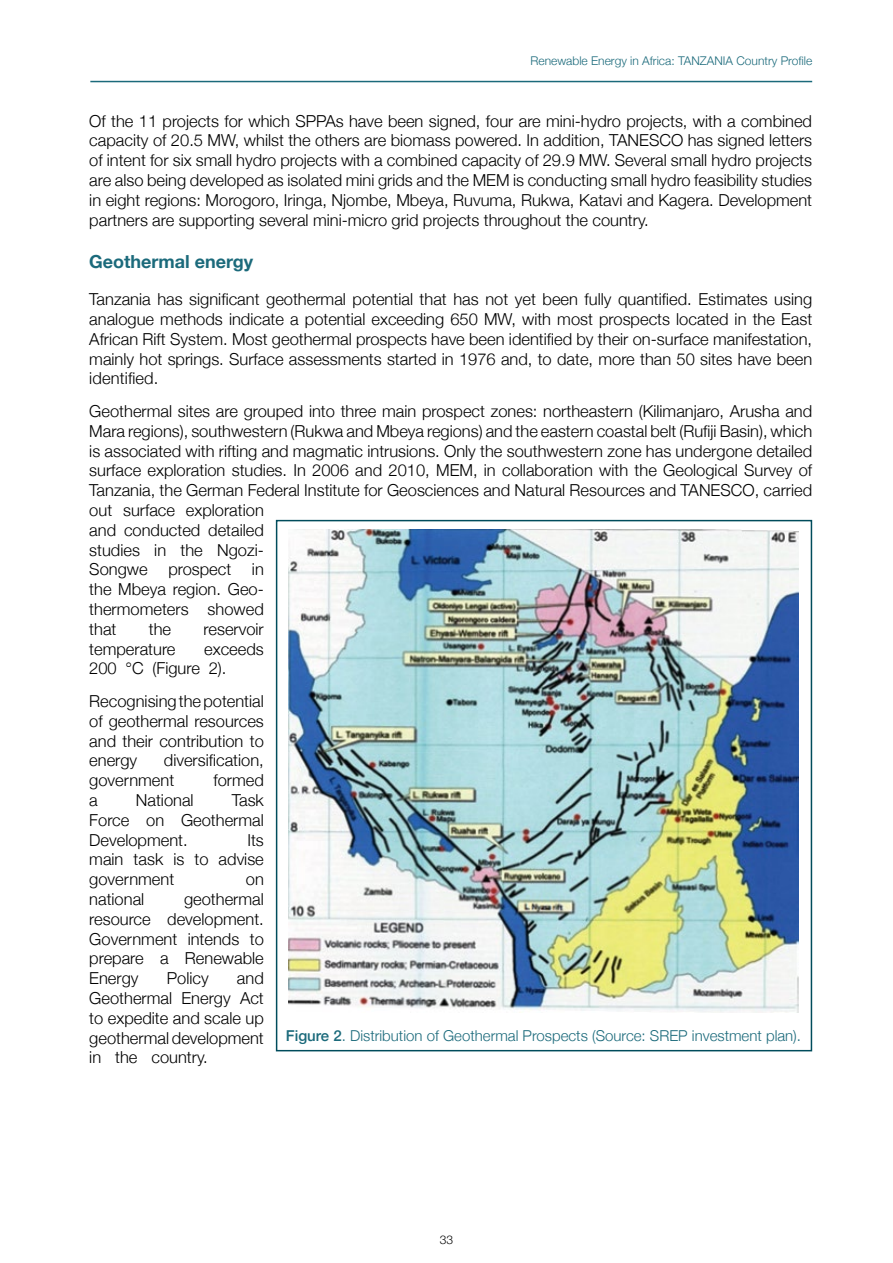
<style>
.page{position:relative;width:893px;height:1263px;background:#fff}
.page>*{position:absolute;margin:0;border:0;box-sizing:border-box;transform-origin:0 0}
.t1{font:700 18px "Helvetica Neue";color:#1b6a7b}
.t2{font:300 16.5px/19.8px "Helvetica Neue";color:#000;text-align:justify}
.t3{font:300 15px "Helvetica Neue";color:#1b6a7b}
.t4{font:300 12px "Helvetica Neue";color:#1b6a7b}
.t5{font:300 12px "Helvetica Neue";color:#000}
.s1{font-weight:500}
</style>
<div class="page">
<hr style="left:90px;top:81px;width:722px;height:1px;background:#1b6a7b">
<div style="left:276px;top:520px;width:536px;height:531px;border:2px solid #004c5c"></div>
<img style="left:288px;top:530px;width:511px;height:482px">
<p class="t4" style="left:530px;top:51px;width:283px">Renewable Energy in Africa: TANZANIA Country Profile</p>
<p class="t2" style="left:89px;top:110px;width:724px">Of the 11 projects for which SPPAs have been signed, four are mini-hydro projects, with a combined capacity of 20.5 MW, whilst the others are biomass powered. In addition, TANESCO has signed letters of intent for six small hydro projects with a combined capacity of 29.9 MW. Several small hydro projects are also being developed as isolated mini grids and the MEM is conducting small hydro feasibility studies in eight regions: Morogoro, Iringa, Njombe, Mbeya, Ruvuma, Rukwa, Katavi and Kagera. Development partners are supporting several mini-micro grid projects throughout the country.</p>
<p class="t1" style="left:89px;top:248px;width:165px">Geothermal energy</p>
<p class="t2" style="left:89px;top:288px;width:724px">Tanzania has significant geothermal potential that has not yet been fully quantified. Estimates using analogue methods indicate a potential exceeding 650 MW, with most prospects located in the East African Rift System. Most geothermal prospects have been identified by their on-surface manifestation, mainly hot springs. Surface assessments started in 1976 and, to date, more than 50 sites have been identified.</p>
<p class="t2" style="left:89px;top:400px;width:724px;text-align:left">Geothermal sites are grouped into three main prospect zones: northeastern (Kilimanjaro, Arusha and Mara regions), southwestern (Rukwa and Mbeya regions) and the eastern coastal belt (Rufiji Basin), which is associated with rifting and magmatic intrusions. Only the southwestern zone has undergone detailed surface exploration studies. In 2006 and 2010, MEM, in collaboration with the Geological Survey of Tanzania, the German Federal Institute for Geosciences and Natural Resources and TANESCO, carried out surface exploration<br>and conducted detailed<br>studies in the Ngozi-<br>Songwe</p>
<p class="t2" style="left:89px;top:558px;width:176px;text-indent:163px">in the Mbeya region. Geo&shy;thermometers showed that</p>
<p class="t2" style="left:168px;top:558px;width:64px">prospect</p>
<p class="t2" style="left:149px;top:618px;width:24px">the</p>
<p class="t2" style="left:204px;top:618px;width:62px">reservoir</p>
<p class="t2" style="left:89px;top:638px;width:88px">temperature</p>
<p class="t2" style="left:89px;top:638px;width:176px;text-indent:115px">exceeds<br>200 °C (Figure 2).</p>
<p class="t2" style="left:89px;top:690px;width:176px">Recognising the potential of geothermal resources and their contribution to energy</p>
<p class="t2" style="left:89px;top:749px;width:176px;text-indent:75px">diversification, government</p>
<p class="t2" style="left:213px;top:769px;width:52px">formed</p>
<p class="t2" style="left:89px;top:789px;width:10px">a</p>
<p class="t2" style="left:136px;top:789px;width:59px">National</p>
<p class="t2" style="left:89px;top:789px;width:176px;text-indent:142px">Task Force on Geothermal Development.</p>
<p class="t2" style="left:89px;top:829px;width:176px;text-indent:158px">Its main task is to advise government</p>
<p class="t2" style="left:246px;top:868px;width:20px">on</p>
<p class="t2" style="left:89px;top:888px;width:176px;text-indent:95px">geothermal resource development.<br>Government intends to prepare a Renewable Energy</p>
<p class="t2" style="left:89px;top:888px;width:57px">national</p>
<p class="t2" style="left:89px;top:967px;width:176px;text-indent:148px">and Geothermal Energy Act to expedite and scale up geothermal development in the country.</p>
<p class="t2" style="left:167px;top:967px;width:43px">Policy</p>
<p class="t3" style="left:286px;top:1024px;width:517px"><span class="s1">Figure 2</span>. Distribution of Geothermal Prospects (Source: SREP investment plan).</p>
<p class="t5" style="left:440px;top:1230px;width:15px">33</p>
</div>
